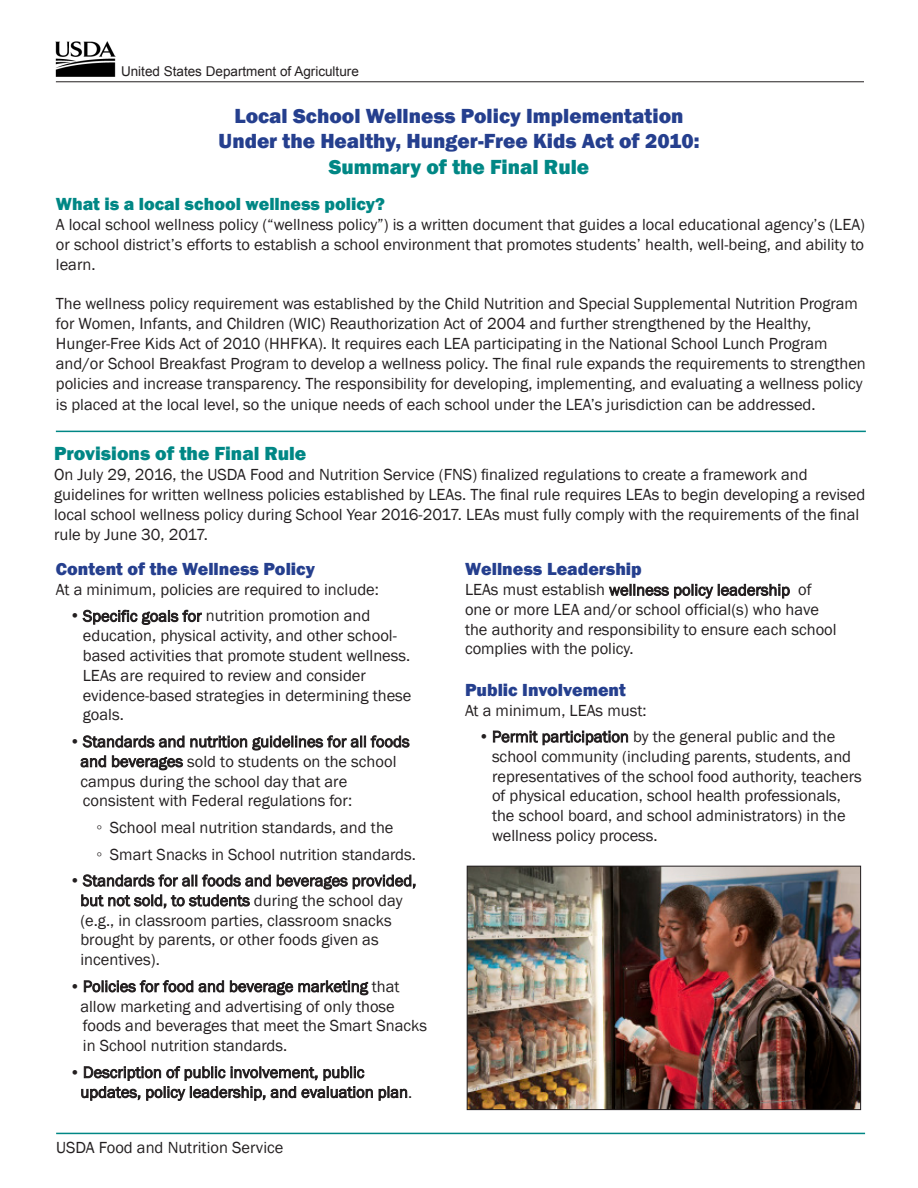
<style>
.page{position:relative;width:918px;height:1188px;background:#fff}
.page>*{position:absolute;margin:0;border:0;box-sizing:border-box;transform-origin:0 0}
.t1{font:800 21px "Franklin Gothic";color:#253f8e}
.t2{font:800 21px "Franklin Gothic";color:#008785}
.t3{font:800 19.5px "Franklin Gothic";color:#008785}
.t4{font:800 18px "Franklin Gothic";color:#253f8e}
.t5{font:800 18px "Franklin Gothic";color:#008785}
.t6{font:16.5px/19.8px "Franklin Gothic";color:#231f20}
.t7{font:13.5px "Arial";color:#231f20}
</style>
<div class="page">
<hr style="left:56px;top:431px;width:810px;height:1px;background:#008785">
<img style="left:469px;top:868px;width:390px;height:240px">
<div style="left:467px;top:866px;width:394px;height:244px;border:1px solid #231f20"></div>
<hr style="left:56px;top:1133px;width:809px;height:1px;background:#008785">
<img style="left:56px;top:41px;width:60px;height:36px">
<hr style="left:56px;top:81px;width:808px;height:1px;background:#231f20">
<p class="t7" style="left:121px;top:63px;width:239px">United States Department of Agriculture</p>
<p class="t1" style="left:235px;top:103px;width:450px">Local School Wellness Policy Implementation</p>
<p class="t1" style="left:219px;top:128px;width:482px">Under the Healthy, Hunger-Free Kids Act of 2010:</p>
<p class="t2" style="left:329px;top:153px;width:262px">Summary of the Final Rule</p>
<p class="t5" style="left:56px;top:193px;width:331px">What is a local school wellness policy?</p>
<p class="t6" style="left:56px;top:215px;width:811px;text-align:justify">A local school wellness policy (“wellness policy”) is a written document that guides a local educational agency’s (LEA) or school district’s efforts to establish a school environment that promotes students’ health, well-being, and ability to learn.</p>
<p class="t6" style="left:56px;top:294px;width:812px">The wellness policy requirement was established by the Child Nutrition and Special Supplemental Nutrition Program for Women, Infants, and Children (WIC) Reauthorization Act of 2004 and further strengthened by the Healthy, Hunger-Free Kids Act of 2010 (HHFKA). It requires each LEA participating in the National School Lunch Program and/or School Breakfast Program to develop a wellness policy. The final rule expands the requirements to strengthen policies and increase transparency. The responsibility for developing, implementing, and evaluating a wellness policy</p>
<p class="t6" style="left:56px;top:395px;width:761px">is placed at the local level, so the unique needs of each school under the LEA’s jurisdiction can be addressed.</p>
<p class="t3" style="left:54px;top:441px;width:254px">Provisions of the Final Rule</p>
<p class="t6" style="left:54px;top:465px;width:813px">On July 29, 2016, the USDA Food and Nutrition Service (FNS) finalized regulations to create a framework and guidelines for written wellness policies established by LEAs. The final rule requires LEAs to begin developing a revised local school wellness policy during School Year 2016-2017. LEAs must fully comply with the requirements of the final rule by June 30, 2017.</p>
<p class="t4" style="left:56px;top:557px;width:261px">Content of the Wellness Policy</p>
<p class="t6" style="left:56px;top:580px;width:325px">At a minimum, policies are required to include:</p>
<p class="t6" style="left:83px;top:606px;width:330px;text-indent:-14px">•Specific goals for nutrition promotion and education, physical activity, and other school&shy;based activities that promote student wellness.<br>LEAs are required to review and consider evidence-based strategies in determining these goals.</p>
<p class="t6" style="left:80px;top:732px;width:331px;text-indent:-11px">•Standards and nutrition guidelines for all foods and beverages sold to students on the school campus during the school day that are consistent with Federal regulations for:</p>
<p class="t6" style="left:96px;top:818px;width:299px">◦ School meal nutrition standards, and the</p>
<p class="t6" style="left:96px;top:844px;width:321px">◦ Smart Snacks in School nutrition standards.</p>
<p class="t6" style="left:80px;top:871px;width:337px;text-indent:-11px">•Standards for all foods and beverages provided, but not sold, to students during the school day (e.g., in classroom parties, classroom snacks brought by parents, or other foods given as incentives).</p>
<p class="t6" style="left:80px;top:977px;width:348px;text-indent:-11px">•Policies for food and beverage marketing that allow marketing and advertising of only those foods and beverages that meet the Smart Snacks in School nutrition standards.</p>
<p class="t6" style="left:80px;top:1063px;width:333px;text-indent:-11px">•Description of public involvement, public updates, policy leadership, and evaluation plan.</p>
<p class="t4" style="left:465px;top:557px;width:178px">Wellness Leadership</p>
<p class="t6" style="left:465px;top:580px;width:373px">LEAs must establish wellness policy leadership of one or more LEA and/or school official(s) who have the authority and responsibility to ensure each school complies with the policy.</p>
<p class="t4" style="left:465px;top:678px;width:162px">Public Involvement</p>
<p class="t6" style="left:465px;top:700px;width:183px">At a minimum, LEAs must:</p>
<p class="t6" style="left:492px;top:727px;width:371px;text-indent:-14px">•Permit participation by the general public and the school community (including parents, students, and representatives of the school food authority, teachers of physical education, school health professionals, the school board, and school administrators) in the wellness policy process.</p>
<p class="t6" style="left:56px;top:1138px;width:229px">USDA Food and Nutrition Service</p>
</div>
